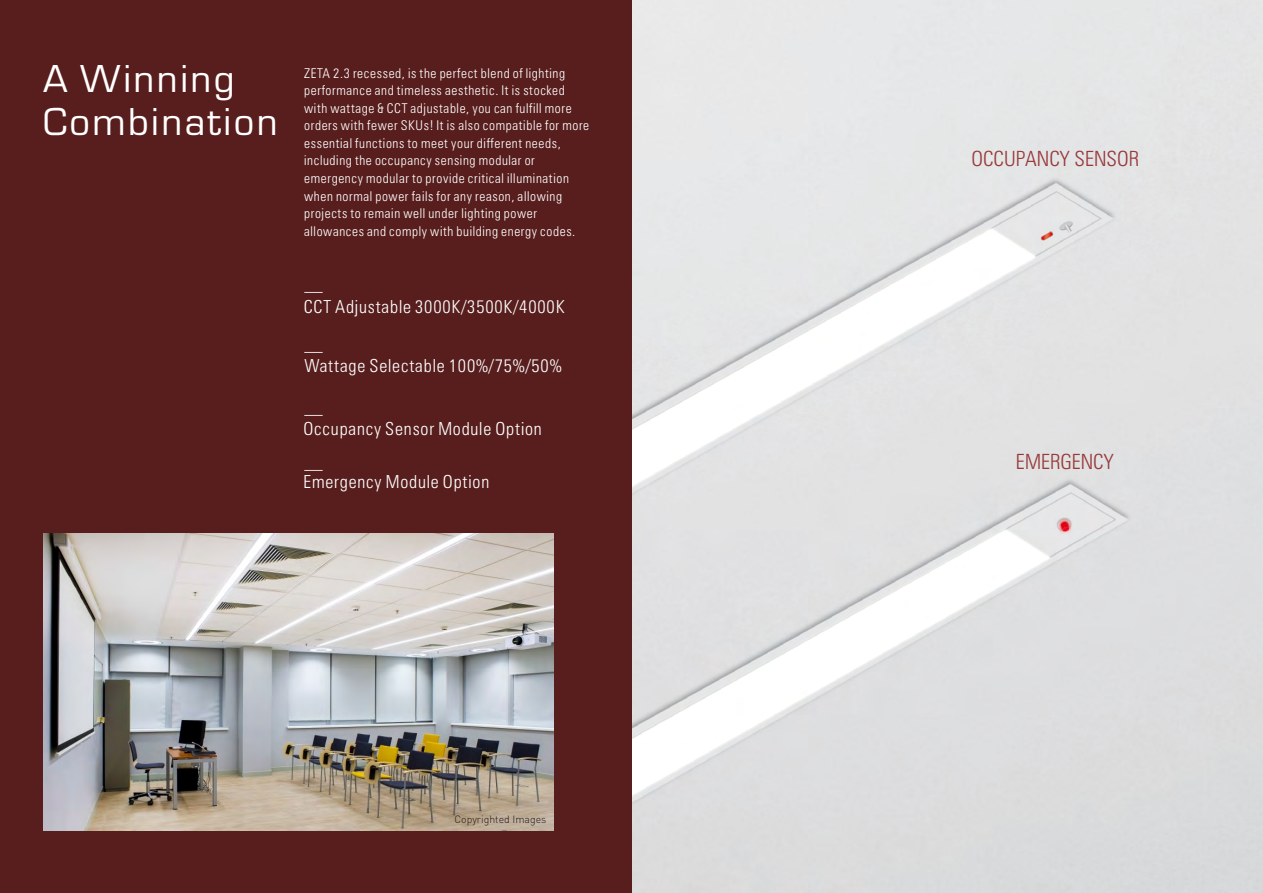
<style>
.page{position:relative;width:1263px;height:893px;background:#fff}
.page>*{position:absolute;margin:0;border:0;box-sizing:border-box;transform-origin:0 0}
.t1{font:36px/43.2px "Eurostile";letter-spacing:.07em;color:#fff}
.t2{font:300 condensed 21px "Zurich BT";color:#983839}
.t3{font:21px "Sim Sun";color:#fff;scale:.93 1}
.t4{font:300 condensed 18px "Zurich BT";letter-spacing:.045em;color:#fff}
.t5{font:300 condensed 13.5px/17.5px "Zurich BT";letter-spacing:.045em;color:#fff}
.t6{font:300 10.5px "DINOT";color:#231916}
</style>
<div class="page">
<img style="left:631px;top:0;width:632px;height:893px">
<div style="left:0;top:0;width:631px;height:893px;background:#581e1d"></div>
<img style="left:43px;top:533px;width:510px;height:297px">
<h1 class="t1" style="left:43px;top:61px;width:236px">A Winning<br>Combination</h1>
<p class="t5" style="left:304px;top:66px;width:287px">ZETA 2.3 recessed, is the perfect blend of lighting performance and timeless aesthetic. It is stocked with wattage &amp; CCT adjustable, you can fulfill more orders with fewer SKUs! It is also compatible for more essential functions to meet your different needs, including the occupancy sensing modular or emergency modular to provide critical illumination when normal power fails for any reason, allowing projects to remain well under lighting power allowances and comply with building energy codes.</p>
<h2 class="t3" style="left:304px;top:282px;width:22px">—</h2>
<h3 class="t4" style="left:304px;top:299px;width:262px">CCT Adjustable 3000K/3500K/4000K</h3>
<h2 class="t3" style="left:304px;top:342px;width:22px">—</h2>
<h3 class="t4" style="left:304px;top:358px;width:259px">Wattage Selectable 100%/75%/50%</h3>
<h2 class="t3" style="left:304px;top:405px;width:22px">—</h2>
<h3 class="t4" style="left:303px;top:422px;width:240px">Occupancy Sensor Module Option</h3>
<h3 class="t4" style="left:303px;top:475px;width:187px">Emergency Module Option</h3>
<h2 class="t3" style="left:304px;top:460px;width:22px">—</h2>
<p class="t6" style="left:454px;top:815px;width:94px">Copyrighted Images</p>
<h2 class="t2" style="left:971px;top:150px;width:169px">OCCUPANCY SENSOR</h2>
<h2 class="t2" style="left:1016px;top:453px;width:99px">EMERGENCY</h2>
</div>
